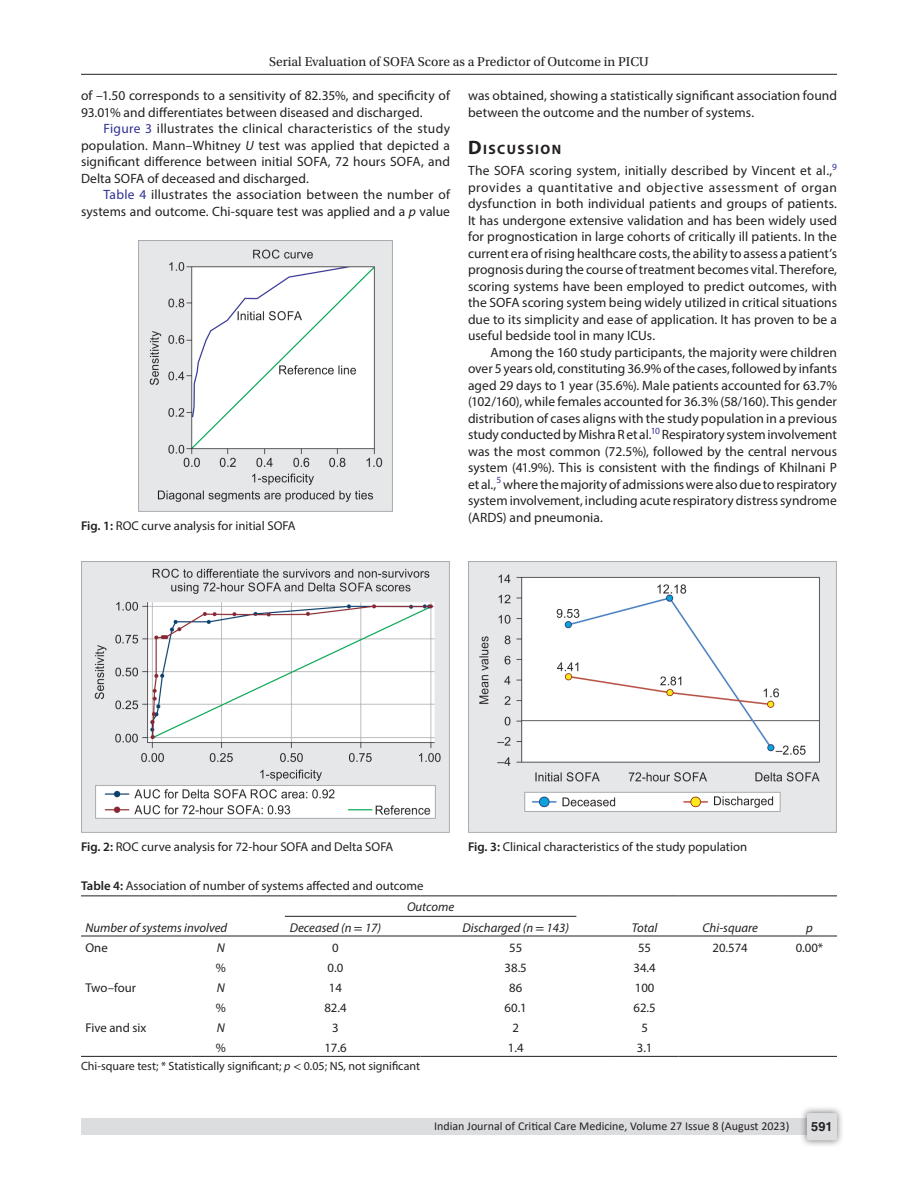
<style>
.page{position:relative;width:918px;height:1188px;background:#fff}
.page>*{position:absolute;margin:0;border:0;box-sizing:border-box;transform-origin:0 0}
.Head-1{font:700 13.65px "Myriad Pro";letter-spacing:.105em;color:#231f20}
.Para-Indent{font:13.5px/16.5px "Myriad Pro";letter-spacing:.005em;color:#231f20}
.Para-NoIndent{font:13.5px/16.5px "Myriad Pro";letter-spacing:.005em;color:#231f20;text-align:justify}
.t1{font:13.5px "Utopia Std";color:#231f20}
.FigCaption{font:12.75px "Myriad Pro";color:#231f20}
.TableBody{font:12.75px "Myriad Pro";color:#231f20}
.TableBody-2{font:italic 12.75px "Myriad Pro";color:#231f20}
.TableCaption{font:12.75px "Myriad Pro";color:#231f20}
.t2{font:700 12.75px "Helvetica LT Std";color:#231f20}
.TableFootNote{font:12px "Myriad Pro";color:#231f20}
.t3{font:12px "Calibri";color:#231f20}
.s1{color:#2e3092}
.s2{font-style:italic}
.s3{font-weight:600}
.s4{font-size:19.5px}
.s5{font-family:"STIX General";font-style:normal}
.s6{font-family:"STIX General"}
</style>
<div class="page">
<hr style="left:81px;top:74px;width:756px;height:1px;background:#231f20">
<div style="left:81px;top:1119px;width:756px;height:16px;background:#dcdddf"></div>
<div style="left:800px;top:1106px;width:44px;height:41px;background:#231f20;opacity:.61"></div>
<div style="left:807px;top:1113px;width:30px;height:27px;background:#dcdddf;border-radius:2px"></div>
<img style="left:139px;top:240px;width:253px;height:272px">
<img style="left:81px;top:562px;width:368px;height:271px">
<img style="left:468px;top:562px;width:368px;height:271px">
<hr style="left:81px;top:1056px;width:111px;height:1px;background:#231f20">
<hr style="left:192px;top:1056px;width:58px;height:1px;background:#231f20">
<hr style="left:250px;top:1056px;width:171px;height:1px;background:#231f20">
<hr style="left:421px;top:1056px;width:190px;height:1px;background:#231f20">
<hr style="left:611px;top:1056px;width:67px;height:1px;background:#231f20">
<hr style="left:678px;top:1056px;width:104px;height:1px;background:#231f20">
<hr style="left:782px;top:1056px;width:55px;height:1px;background:#231f20">
<hr style="left:81px;top:896px;width:111px;height:1px;background:#231f20">
<hr style="left:192px;top:896px;width:58px;height:1px;background:#231f20">
<hr style="left:81px;top:936px;width:111px;height:1px;background:#231f20">
<hr style="left:192px;top:936px;width:58px;height:1px;background:#231f20">
<hr style="left:250px;top:896px;width:171px;height:1px;background:#231f20">
<hr style="left:421px;top:896px;width:190px;height:1px;background:#231f20">
<hr style="left:611px;top:896px;width:67px;height:1px;background:#231f20">
<hr style="left:678px;top:896px;width:104px;height:1px;background:#231f20">
<hr style="left:782px;top:896px;width:55px;height:1px;background:#231f20">
<hr style="left:611px;top:936px;width:67px;height:1px;background:#231f20">
<hr style="left:678px;top:936px;width:104px;height:1px;background:#231f20">
<hr style="left:782px;top:936px;width:55px;height:1px;background:#231f20">
<hr style="left:250px;top:936px;width:171px;height:1px;background:#231f20">
<hr style="left:421px;top:936px;width:190px;height:1px;background:#231f20">
<hr style="left:285px;top:916px;width:291px;height:1px;background:#231f20">
<p class="t1" style="left:269px;top:55px;width:381px">Serial Evaluation of SOFA Score as a Predictor of Outcome in PICU</p>
<p class="Para-Indent" style="left:81px;top:87px;width:370px">of –1.50 corresponds to a sensitivity of 82.35%, and specificity of<br>93.01% and differentiates between diseased and discharged.</p>
<p class="Para-Indent" style="left:81px;top:120px;width:371px;text-align:justify;text-indent:22px"><span class="s1">Figure 3</span> illustrates the clinical characteristics of the study population. Mann–Whitney <span class="s2">U</span> test was applied that depicted a significant difference between initial SOFA, 72 hours SOFA, and Delta SOFA of deceased and discharged.</p>
<p class="Para-Indent" style="left:81px;top:186px;width:371px;text-align:right"><span class="s1">Table 4</span> illustrates the association between the number of systems and outcome. Chi-square test was applied and a <span class="s2">p</span> value</p>
<p class="FigCaption" style="left:81px;top:518px;width:216px"><span class="s3">Fig. 1:</span> ROC curve analysis for initial SOFA</p>
<p class="Para-Indent" style="left:468px;top:87px;width:371px">was obtained, showing a statistically significant association found between the outcome and the number of systems.</p>
<p class="Head-1" style="left:468px;top:141px;width:95px"><span class="s4">D</span>ISCUSSION</p>
<p class="Para-NoIndent" style="left:468px;top:162px;width:371px">The SOFA scoring system, initially described by Vincent et al.,<sup>9 </sup>provides a quantitative and objective assessment of organ dysfunction in both individual patients and groups of patients.<br>It has undergone extensive validation and has been widely used for prognostication in large cohorts of critically ill patients. In the current era of rising healthcare costs, the ability to assess a patient’s prognosis during the course of treatment becomes vital. Therefore, scoring systems have been employed to predict outcomes, with the SOFA scoring system being widely utilized in critical situations due to its simplicity and ease of application. It has proven to be a useful bedside tool in many ICUs.</p>
<p class="Para-Indent" style="left:468px;top:344px;width:371px;text-align:justify;text-indent:22px">Among the 160 study participants, the majority were children over 5 years old, constituting 36.9% of the cases, followed by infants aged 29 days to 1 year (35.6%). Male patients accounted for 63.7% (102/160), while females accounted for 36.3% (58/160). This gender distribution of cases aligns with the study population in a previous study conducted by Mishra R et al.<sup>10</sup> Respiratory system involvement was the most common (72.5%), followed by the central nervous system (41.9%). This is consistent with the findings of Khilnani P et al.,<sup>5</sup> where the majority of admissions were also due to respiratory system involvement, including acute respiratory distress syndrome (ARDS) and pneumonia.</p>
<p class="FigCaption" style="left:81px;top:839px;width:314px"><span class="s3">Fig. 2:</span> ROC curve analysis for 72-hour SOFA and Delta SOFA</p>
<p class="FigCaption" style="left:468px;top:839px;width:281px"><span class="s3">Fig. 3:</span> Clinical characteristics of the study population</p>
<p class="TableCaption" style="left:81px;top:877px;width:344px"><span class="s3">Table 4:</span> Association of number of systems affected and outcome</p>
<p class="TableBody-2" style="left:86px;top:919px;width:143px">Number of systems involved</p>
<p class="TableBody-2" style="left:407px;top:899px;width:49px">Outcome</p>
<p class="TableBody-2" style="left:290px;top:919px;width:93px">Deceased (n <span class="s5">=</span> 17)</p>
<p class="TableBody-2" style="left:462px;top:919px;width:108px">Discharged (n <span class="s5">=</span> 143)</p>
<p class="TableBody-2" style="left:632px;top:919px;width:27px">Total</p>
<p class="TableBody-2" style="left:703px;top:919px;width:57px">Chi-square</p>
<p class="TableBody-2" style="left:806px;top:919px;width:8px">p</p>
<p class="TableBody" style="left:86px;top:939px;width:24px">One</p>
<p class="TableBody-2" style="left:217px;top:939px;width:10px">N</p>
<p class="TableBody" style="left:332px;top:939px;width:8px">0</p>
<p class="TableBody" style="left:509px;top:939px;width:15px">55</p>
<p class="TableBody" style="left:638px;top:939px;width:15px">55</p>
<p class="TableBody" style="left:713px;top:939px;width:37px">20.574</p>
<p class="TableBody" style="left:796px;top:939px;width:29px">0.00*</p>
<p class="TableBody" style="left:216px;top:959px;width:12px">%</p>
<p class="TableBody" style="left:328px;top:959px;width:17px">0.0</p>
<p class="TableBody" style="left:505px;top:959px;width:24px">38.5</p>
<p class="TableBody" style="left:634px;top:959px;width:24px">34.4</p>
<p class="TableBody" style="left:86px;top:980px;width:52px">Two–four</p>
<p class="TableBody-2" style="left:217px;top:980px;width:10px">N</p>
<p class="TableBody" style="left:329px;top:980px;width:15px">14</p>
<p class="TableBody" style="left:509px;top:980px;width:15px">86</p>
<p class="TableBody" style="left:635px;top:980px;width:21px">100</p>
<p class="TableBody" style="left:216px;top:1000px;width:12px">%</p>
<p class="TableBody" style="left:324px;top:1000px;width:24px">82.4</p>
<p class="TableBody" style="left:505px;top:1000px;width:24px">60.1</p>
<p class="TableBody" style="left:634px;top:1000px;width:24px">62.5</p>
<p class="TableBody" style="left:86px;top:1020px;width:63px">Five and six</p>
<p class="TableBody-2" style="left:217px;top:1020px;width:10px">N</p>
<p class="TableBody" style="left:332px;top:1020px;width:8px">3</p>
<p class="TableBody" style="left:512px;top:1020px;width:8px">2</p>
<p class="TableBody" style="left:641px;top:1020px;width:8px">5</p>
<p class="TableBody" style="left:216px;top:1040px;width:12px">%</p>
<p class="TableBody" style="left:324px;top:1040px;width:24px">17.6</p>
<p class="TableBody" style="left:508px;top:1040px;width:17px">1.4</p>
<p class="TableBody" style="left:637px;top:1040px;width:17px">3.1</p>
<p class="TableFootNote" style="left:81px;top:1058px;width:341px">Chi-square test; * Statistically significant; <span class="s2">p</span> <span class="s6">&lt;</span> 0.05; NS, not significant</p>
<p class="t3" style="left:434px;top:1117px;width:357px">Indian Journal of Critical Care Medicine, Volume 27 Issue 8 (August 2023)</p>
<p class="t2" style="left:811px;top:1119px;width:23px">591</p>
</div>
